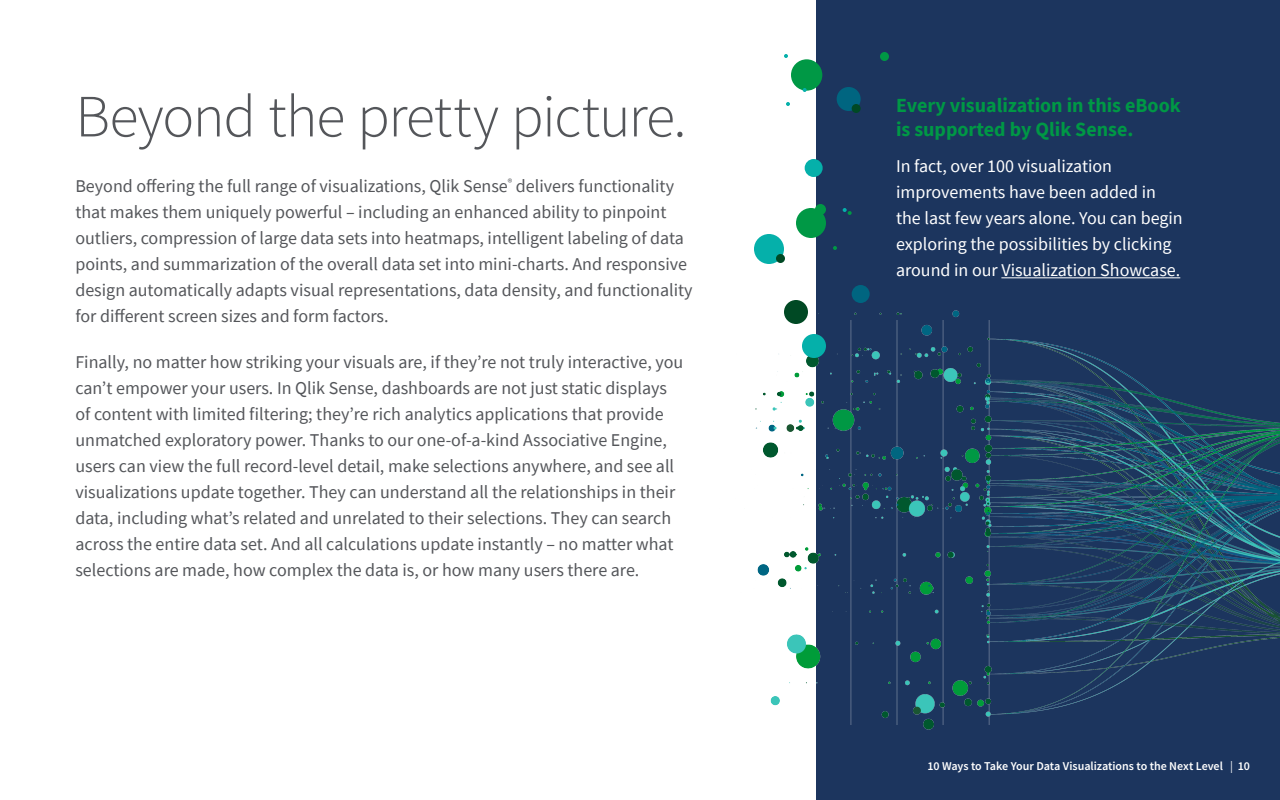
<style>
.page{position:relative;width:1280px;height:800px;background:#fff}
.page>*{position:absolute;margin:0;border:0;box-sizing:border-box;transform-origin:0 0}
.t1{font:300 60px "Source Sans Pro";letter-spacing:-.02em;color:#54565a}
.t2{font:700 20px/24px "Source Sans Pro";color:#009845}
.BODY_P{font:18px/26px "Source Sans Pro";color:#54565a}
.BODY_P-2{font:18px/26px "Source Sans Pro";color:#fff}
.t3{font:600 12px "Source Sans Pro";letter-spacing:-.005em;color:#fff}
.s1{font-weight:400}
</style>
<div class="page">
<div style="left:817px;top:0;width:463px;height:800px;background:#1c355e"></div>
<img style="left:755px;top:283px;width:525px;height:472px">
<hr style="left:1001px;top:277px;width:179px;height:1px;background:#fff">
<div style="left:796px;top:208px;width:30px;height:30px;background:#009845;border-radius:50%"></div>
<div style="left:754px;top:234px;width:30px;height:30px;background:#05b0aa;border-radius:50%"></div>
<div style="left:837px;top:87px;width:24px;height:24px;background:#006580;border-radius:50%"></div>
<div style="left:791px;top:59px;width:31px;height:32px;background:#009845;border-radius:50%"></div>
<div style="left:805px;top:159px;width:18px;height:18px;background:#05b0aa;border-radius:50%"></div>
<div style="left:852px;top:285px;width:18px;height:18px;background:#006580;border-radius:50%"></div>
<svg style="left:784px;top:54px;width:4px;height:4px"></svg>
<svg style="left:786px;top:102px;width:4px;height:4px"></svg>
<svg style="left:843px;top:208px;width:9px;height:7px"></svg>
<svg style="left:833px;top:246px;width:4px;height:4px"></svg>
<div style="left:880px;top:52px;width:9px;height:9px;background:#009845;border-radius:50%"></div>
<div style="left:852px;top:104px;width:9px;height:9px;background:#004924;border-radius:50%"></div>
<div style="left:776px;top:254px;width:9px;height:9px;background:#004924;border-radius:50%"></div>
<div style="left:815px;top:204px;width:11px;height:11px;background:#009845;border-radius:50%"></div>
<svg style="left:803px;top:88px;width:4px;height:4px"></svg>
<div style="left:784px;top:300px;width:24px;height:24px;background:#004924;border-radius:50%"></div>
<div style="left:802px;top:334px;width:24px;height:24px;background:#05b0aa;border-radius:50%"></div>
<h1 class="t1" style="left:75px;top:80px;width:613px">Beyond the pretty picture.</h1>
<p class="BODY_P" style="left:75px;top:173px;width:619px">Beyond offering the full range of visualizations, Qlik Sense<sup>®</sup> delivers functionality that makes them uniquely powerful – including an enhanced ability to pinpoint outliers, compression of large data sets into heatmaps, intelligent labeling of data points, and summarization of the overall data set into mini-charts. And responsive design automatically adapts visual representations, data density, and functionality for different screen sizes and form factors.</p>
<p class="BODY_P" style="left:75px;top:349px;width:609px">Finally, no matter how striking your visuals are, if they’re not truly interactive, you can’t empower your users. In Qlik Sense, dashboards are not just static displays of content with limited filtering; they’re rich analytics applications that provide unmatched exploratory power. Thanks to our one-of-a-kind Associative Engine, users can view the full record-level detail, make selections anywhere, and see all visualizations update together. They can understand all the relationships in their data, including what’s related and unrelated to their selections. They can search across the entire data set. And all calculations update instantly – no matter what selections are made, how complex the data is, or how many users there are.</p>
<h3 class="t2" style="left:896px;top:94px;width:286px">Every visualization in this eBook is supported by Qlik Sense.</h3>
<p class="BODY_P-2" style="left:896px;top:153px;width:288px">In fact, over 100 visualization improvements have been added in the last few years alone. You can begin exploring the possibilities by clicking around in our Visualization Showcase.</p>
<p class="t3" style="left:928px;top:758px;width:324px">10 Ways to Take Your Data Visualizations to the Next Level <span class="s1">|</span> 10</p>
</div>
